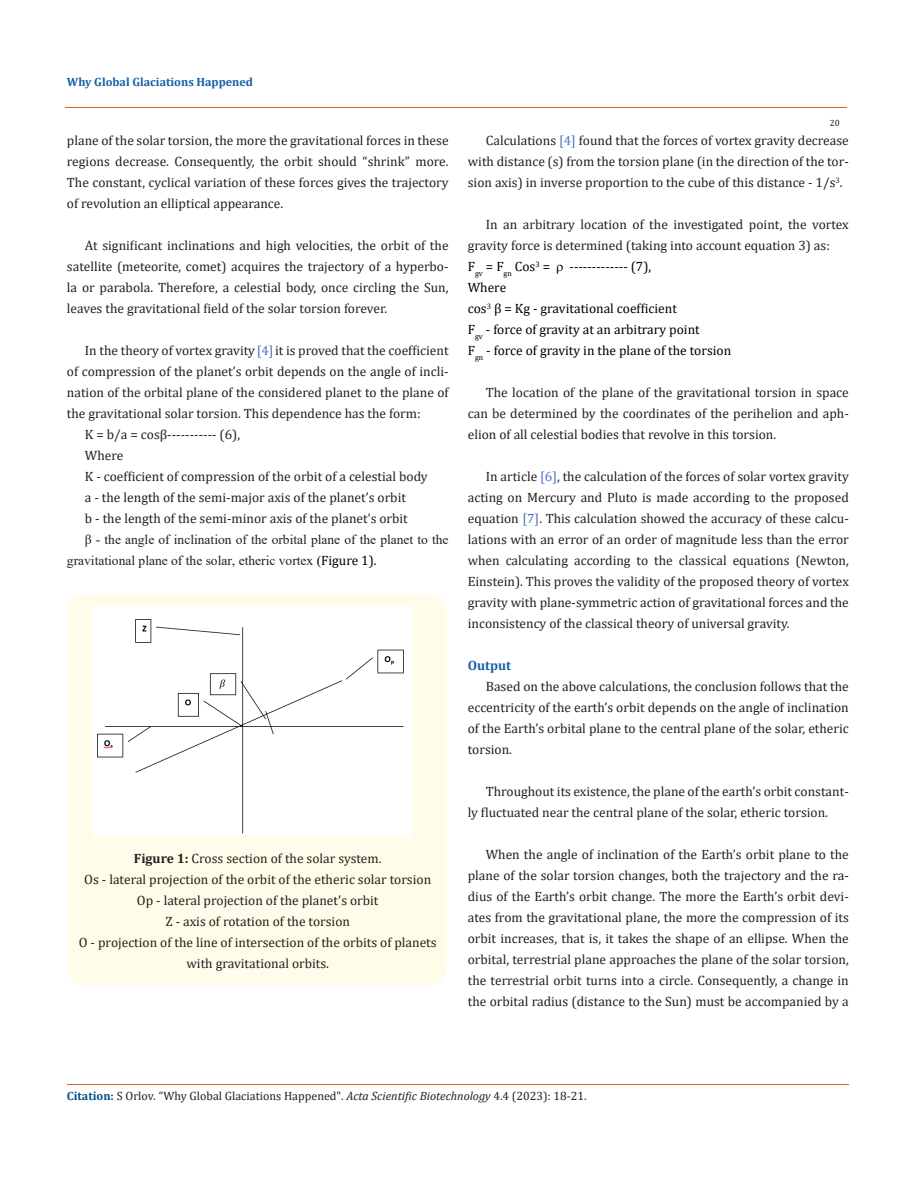
<style>
.page{position:relative;width:917px;height:1188px;background:#fff}
.page>*{position:absolute;margin:0;border:0;box-sizing:border-box;transform-origin:0 0}
.t1{font:13.5px/21px "Cambria";color:#231f20;text-align:justify}
.t2{font:13.5px "Cambria";color:#000}
.t3{font:13.5px/21px "Times New Roman";color:#231f20}
.t4{font:700 13.5px "Cambria";color:#1560a6}
.t5{font:12px "Cambria";color:#231f20}
.t6{font:700 12px "Cambria";color:#1560a6}
.t7{font:9px "Cambria";color:#231f20}
.s1{color:#4472c4}
.s2{color:#000}
.s3{font-family:"Cambria";color:#000}
.s4{font-weight:700}
.s5{font-weight:700;color:#035089}
.s6{font-style:italic}
</style>
<div class="page">
<div style="left:67px;top:594px;width:380px;height:392px;background:#fffde9;border-radius:18px"></div>
<div style="left:94px;top:606px;width:317px;height:230px;background:#fff"></div>
<hr style="left:65px;top:108px;width:782px;height:1px;background:#e05d1a">
<hr style="left:67px;top:1084px;width:781px;height:1px;background:#e05d1a">
<p class="t6" style="left:67px;top:73px;width:188px">Why Global Glaciations Happened</p>
<p class="t1" style="left:67px;top:130px;width:383px">plane of the solar torsion, the more the gravitational forces in these regions decrease. Consequently, the orbit should “shrink” more.<br>The constant, cyclical variation of these forces gives the trajectory of revolution an elliptical appearance.</p>
<p class="t1" style="left:67px;top:235px;width:383px;text-indent:18px">At significant inclinations and high velocities, the orbit of the satellite (meteorite, comet) acquires the trajectory of a hyperbo&shy;la or parabola. Therefore, a celestial body, once circling the Sun, leaves the gravitational field of the solar torsion forever.</p>
<p class="t1" style="left:67px;top:340px;width:383px;text-indent:18px">In the theory of vortex gravity<span class="s1">[4]</span>it is proved that the coefficient of compression of the planet’s orbit depends on the angle of incli&shy;nation of the orbital plane of the considered planet to the plane of the gravitational solar torsion. This dependence has the form:</p>
<p class="t1" style="left:85px;top:424px;width:157px">K = b/a = cosβ----------- (6),</p>
<p class="t1" style="left:85px;top:445px;width:40px">Where</p>
<p class="t1" style="left:85px;top:466px;width:344px">K - coefficient of compression of the orbit of a celestial body</p>
<p class="t1" style="left:85px;top:487px;width:322px">a - the length of the semi-major axis of the planet’s orbit</p>
<p class="t1" style="left:85px;top:508px;width:324px">b - the length of the semi-minor axis of the planet’s orbit</p>
<p class="t3" style="left:67px;top:529px;width:383px;text-indent:18px">β - the angle of inclination of the orbital plane of the planet to the gravitational plane of the solar, etheric vortex <span class="s2">(</span><span class="s3">Figure 1).</span></p>
<p class="t1" style="left:134px;top:848px;width:249px"><span class="s4">Figure 1:</span> Cross section of the solar system.</p>
<p class="t1" style="left:84px;top:869px;width:348px">Os - lateral projection of the orbit of the etheric solar torsion</p>
<p class="t1" style="left:137px;top:890px;width:243px">Op - lateral projection of the planet's orbit</p>
<p class="t1" style="left:165px;top:911px;width:186px">Z - axis of rotation of the torsion</p>
<p class="t1" style="left:79px;top:932px;width:359px;text-align:center">О - projection of the line of intersection of the orbits of planets with gravitational orbits.</p>
<p class="t7" style="left:829px;top:118px;width:11px">20</p>
<p class="t1" style="left:468px;top:130px;width:382px;text-indent:18px">Calculations <span class="s1">[4]</span> found that the forces of vortex gravity decrease with distance (s) from the torsion plane (in the direction of the tor&shy;sion axis) in inverse proportion to the cube of this distance - 1/s<sup>3</sup>.</p>
<p class="t1" style="left:468px;top:214px;width:382px;text-indent:18px">In an arbitrary location of the investigated point, the vortex gravity force is determined (taking into account equation 3) as:</p>
<p class="t2" style="left:468px;top:259px;width:84px">F<sub>gv</sub> = F<sub>gn</sub> Cos<sup>3</sup> =</p>
<p class="t2" style="left:569px;top:259px;width:83px">------------- (7),</p>
<p class="t2" style="left:468px;top:280px;width:40px">Where</p>
<p class="t2" style="left:468px;top:301px;width:211px">cos<sup>3</sup> β = Kg - gravitational coefficient</p>
<p class="t2" style="left:468px;top:322px;width:233px">F<sub>gv</sub> - force of gravity at an arbitrary point</p>
<p class="t2" style="left:468px;top:343px;width:265px">F<sub>gn</sub> - force of gravity in the plane of the torsion</p>
<p class="t1" style="left:468px;top:382px;width:382px;text-indent:18px">The location of the plane of the gravitational torsion in space can be determined by the coordinates of the perihelion and aph&shy;elion of all celestial bodies that revolve in this torsion.</p>
<p class="t1" style="left:468px;top:466px;width:382px;text-indent:18px">In article <span class="s1">[6]</span>, the calculation of the forces of solar vortex gravity acting on Mercury and Pluto is made according to the proposed equation <span class="s1">[7]</span>. This calculation showed the accuracy of these calcu&shy;lations with an error of an order of magnitude less than the error when calculating according to the classical equations (Newton, Einstein). This proves the validity of the proposed theory of vortex gravity with plane-symmetric action of gravitational forces and the inconsistency of the classical theory of universal gravity.</p>
<p class="t4" style="left:468px;top:656px;width:45px">Output</p>
<p class="t1" style="left:468px;top:676px;width:382px;text-indent:18px">Based on the above calculations, the conclusion follows that the eccentricity of the earth’s orbit depends on the angle of inclination of the Earth’s orbital plane to the central plane of the solar, etheric torsion.</p>
<p class="t1" style="left:468px;top:781px;width:382px;text-indent:18px">Throughout its existence, the plane of the earth’s orbit constant&shy;ly fluctuated near the central plane of the solar, etheric torsion.</p>
<p class="t1" style="left:468px;top:844px;width:382px;text-indent:18px">When the angle of inclination of the Earth’s orbit plane to the plane of the solar torsion changes, both the trajectory and the ra&shy;dius of the Earth’s orbit change. The more the Earth’s orbit devi&shy;ates from the gravitational plane, the more the compression of its orbit increases, that is, it takes the shape of an ellipse. When the orbital, terrestrial plane approaches the plane of the solar torsion, the terrestrial orbit turns into a circle. Consequently, a change in the orbital radius (distance to the Sun) must be accompanied by a</p>
<p class="t5" style="left:67px;top:1089px;width:521px"><span class="s5">Citation:</span> S Orlov<span class="s6">.</span> “Why Global Glaciations Happened". <span class="s6">Acta Scientific Biotechnology</span> 4.4 (2023): 18-21.</p>
</div>
